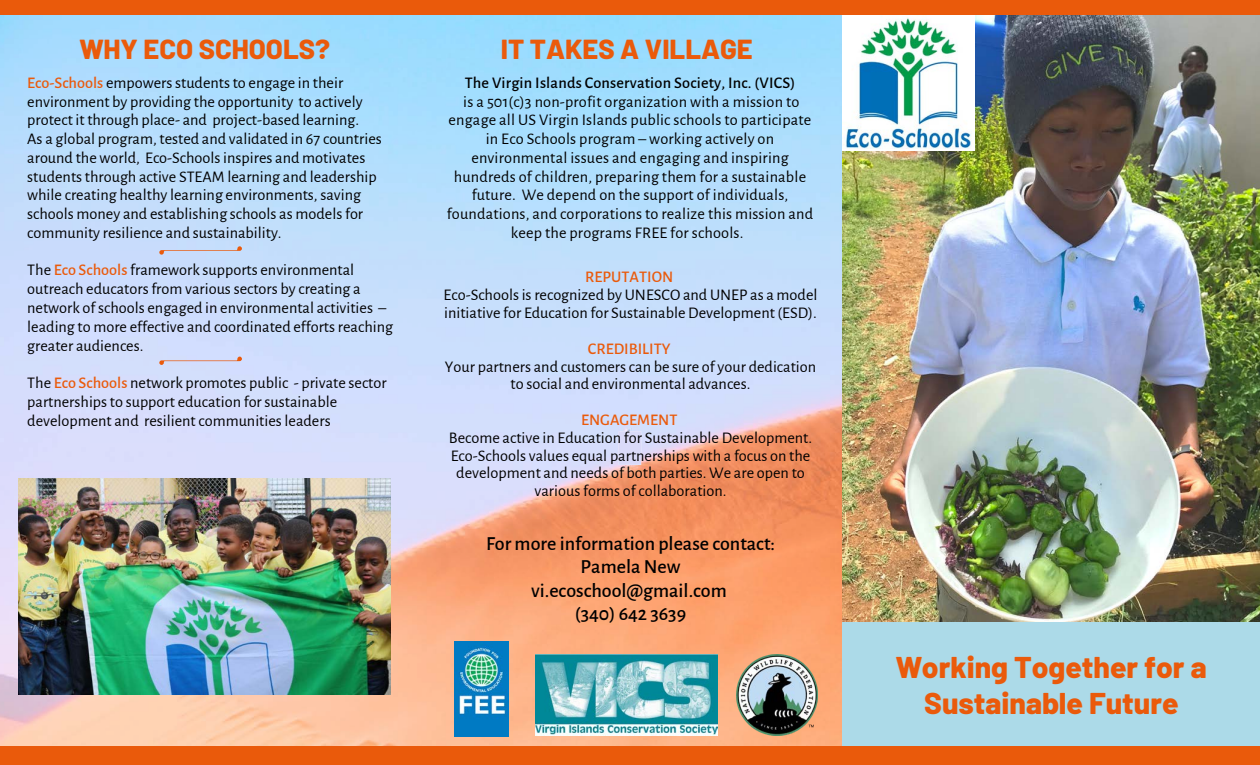
<style>
.page{position:relative;width:1260px;height:765px;background:#fff}
.page>*{position:absolute;margin:0;border:0;box-sizing:border-box;transform-origin:0 0}
.t1{font:800 30px/35.9px "Barlow";color:#ea5a0b;text-align:center}
.t2{font:800 27.5px "Barlow";color:#ea5a0b}
.t3{font:500 20px/23.5px "Alegreya Sans";color:#000;text-align:center}
.t4{font:16.25px/18.8px "Alegreya Sans";color:#000}
.t5{font:500 16.25px "Alegreya Sans";letter-spacing:.01em;color:#000}
.t6{font:500 16.25px "Alegreya Sans";color:#ea5a0b}
.s1{font-weight:500;color:#ea5a0b}
</style>
<div class="page">
<img style="left:0;top:15px;width:843px;height:731px">
<div style="left:0;top:746px;width:1260px;height:19px;background:#ea5a0b"></div>
<hr style="left:141px;top:764px;width:1015px;height:1px;background:#abc">
<img style="left:843px;top:15px;width:417px;height:607px">
<img style="left:843px;top:15px;width:131px;height:135px">
<img style="left:454px;top:641px;width:54px;height:95px">
<img style="left:536px;top:654px;width:182px;height:82px">
<svg style="left:619px;top:431px;width:22px;height:34px"></svg>
<div style="left:0;top:0;width:1260px;height:15px;background:#ea5a0b"></div>
<div style="left:843px;top:622px;width:417px;height:124px;background:#acdae8"></div>
<img style="left:737px;top:654px;width:80px;height:82px">
<svg style="left:159px;top:246px;width:83px;height:9px"></svg>
<svg style="left:159px;top:357px;width:83px;height:8px"></svg>
<img style="left:19px;top:478px;width:372px;height:217px">
<h2 class="t2" style="left:80px;top:31px;width:252px">WHY ECO SCHOOLS?</h2>
<p class="t4" style="left:27px;top:74px;width:356px"><span class="s1">Eco-Schools</span> empowers students to engage in their environment by providing the opportunity to actively protect it through place- and project-based learning.<br>As a global program, tested and validated in 67 countries around the world, Eco-Schools inspires and motivates students through active STEAM learning and leadership while creating healthy learning environments, saving schools money and establishing schools as models for community resilience and sustainability.</p>
<p class="t4" style="left:27px;top:261px;width:367px">The <span class="s1">Eco Schools</span> framework supports environmental outreach educators from various sectors by creating a network of schools engaged in environmental activities – leading to more effective and coordinated efforts reaching greater audiences.</p>
<p class="t4" style="left:27px;top:374px;width:361px">The <span class="s1">Eco Schools</span> network promotes public - private sector partnerships to support education for sustainable development and resilient communities leaders</p>
<h2 class="t2" style="left:501px;top:31px;width:253px">IT TAKES A VILLAGE</h2>
<p class="t5" style="left:465px;top:73px;width:332px">The Virgin Islands Conservation Society, Inc. (VICS)</p>
<p class="t4" style="left:447px;top:92px;width:368px;text-align:center">is a 501(c)3 non-profit organization with a mission to engage all US Virgin Islands public schools to participate in Eco Schools program – working actively on environmental issues and engaging and inspiring hundreds of children, preparing them for a sustainable future. We depend on the support of individuals, foundations, and corporations to realize this mission and keep the programs FREE for schools.</p>
<p class="t6" style="left:585px;top:268px;width:89px">REPUTATION</p>
<p class="t4" style="left:444px;top:287px;width:375px;line-height:17.8px">Eco-Schools is recognized by UNESCO and UNEP as a model initiative for Education for Sustainable Development (ESD).</p>
<p class="t6" style="left:588px;top:339px;width:84px">CREDIBILITY</p>
<p class="t4" style="left:445px;top:358px;width:373px;line-height:17.8px;text-align:center">Your partners and customers can be sure of your dedication to social and environmental advances.</p>
<p class="t6" style="left:581px;top:410px;width:98px">ENGAGEMENT</p>
<p class="t4" style="left:449px;top:429px;width:365px;line-height:17.8px;text-align:center">Become active in Education for Sustainable Development.<br>Eco-Schools values equal partnerships with a focus on the development and needs of both parties. We are open to various forms of collaboration.</p>
<p class="t3" style="left:486px;top:532px;width:291px">For more information please contact:<br>Pamela New vi.ecoschool@gmail.com<br>(340) 642 3639</p>
<h1 class="t1" style="left:896px;top:649px;width:312px">Working Together for a<br>Sustainable Future</h1>
</div>
